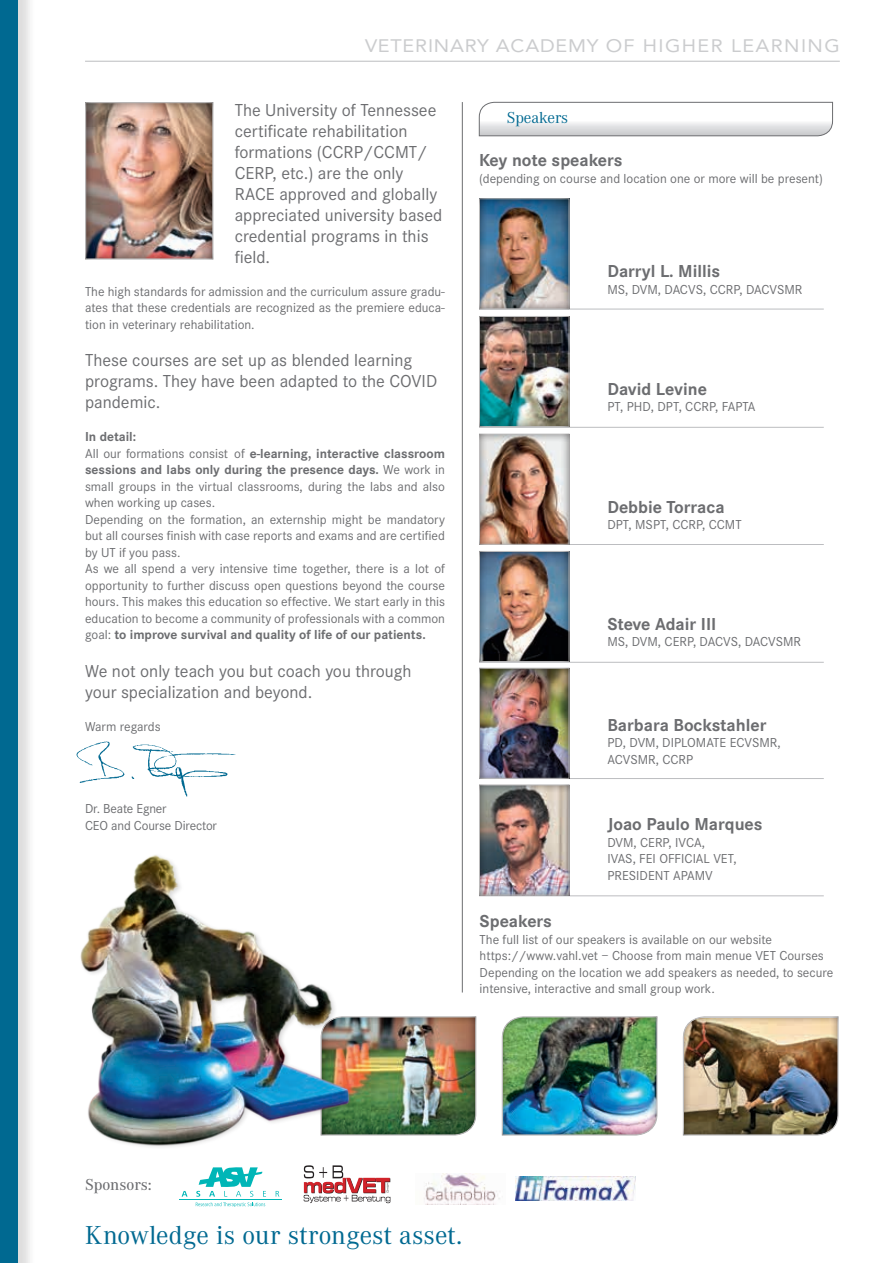
<style>
.page{position:relative;width:893px;height:1263px;background:#fff}
.page>*{position:absolute;margin:0;border:0;box-sizing:border-box;transform-origin:0 0}
.t1{font:27px "Corporate A";color:#006991}
.t2{font:18px/21px "Corporate S";color:#6c6d70}
.t3{font:700 18px "Corporate S";color:#6c6d70}
.t4{font:18px "Avenir";letter-spacing:.04em;color:#cbccce;scale:1.1 1}
.t5{font:500 16.5px "Corporate A";color:#6c6d70}
.t6{font:16.5px "Corporate A";color:#006991}
.t7{font:13.5px/16.5px "Corporate S";color:#6c6d70}
.s1{font-weight:700}
</style>
<div class="page">
<div style="left:0;top:0;width:37px;height:1263px;background:#231f20;opacity:.15"></div>
<div style="left:0;top:0;width:18px;height:1263px;background:#006991"></div>
<hr style="left:85px;top:61px;width:755px;height:1px;background:#bcbdc0">
<hr style="left:479px;top:309px;width:345px;height:1px;background:#bcbdc0">
<hr style="left:479px;top:427px;width:345px;height:1px;background:#bcbdc0">
<hr style="left:479px;top:544px;width:345px;height:1px;background:#bcbdc0">
<hr style="left:479px;top:662px;width:345px;height:1px;background:#bcbdc0">
<hr style="left:479px;top:778px;width:345px;height:1px;background:#bcbdc0">
<hr style="left:479px;top:895px;width:345px;height:1px;background:#bcbdc0">
<div style="left:85px;top:101px;width:130px;height:159px;background:#231f20;opacity:.75"></div>
<img style="left:76px;top:741px;width:160px;height:56px">
<div style="left:478px;top:198px;width:93px;height:112px;background:#231f20;opacity:.75"></div>
<div style="left:478px;top:315px;width:93px;height:113px;background:#231f20;opacity:.75"></div>
<div style="left:478px;top:433px;width:93px;height:113px;background:#231f20;opacity:.75"></div>
<div style="left:478px;top:550px;width:93px;height:113px;background:#231f20;opacity:.75"></div>
<div style="left:478px;top:667px;width:93px;height:113px;background:#231f20;opacity:.75"></div>
<div style="left:478px;top:784px;width:93px;height:112px;background:#231f20;opacity:.75"></div>
<svg style="left:479px;top:102px;width:354px;height:34px"></svg>
<hr style="left:462px;top:102px;width:1px;height:890px;background:#6c6d70">
<svg style="left:516px;top:1200px;width:118px;height:1px"></svg>
<img style="left:516px;top:1176px;width:119px;height:24px">
<img style="left:424px;top:1174px;width:76px;height:30px">
<svg style="left:304px;top:1165px;width:86px;height:38px"></svg>
<svg style="left:182px;top:1191px;width:6px;height:5px"></svg>
<svg style="left:276px;top:1191px;width:3px;height:5px"></svg>
<svg style="left:196px;top:1167px;width:70px;height:39px"></svg>
<hr style="left:179px;top:1199px;width:103px;height:1px;background:#00b6b7">
<div style="left:320px;top:1015px;width:159px;height:122px;background:#231f20;opacity:.75"></div>
<div style="left:501px;top:1015px;width:159px;height:122px;background:#231f20;opacity:.75"></div>
<div style="left:682px;top:1015px;width:159px;height:122px;background:#231f20;opacity:.75"></div>
<img style="left:80px;top:855px;width:280px;height:292px">
<h2 class="t4" style="left:365px;top:35px;width:433px">VETERINARY ACADEMY OF HIGH ER LEARNING</h2>
<h2 class="t2" style="left:235px;top:99px;width:209px">The University of Tennessee certificate rehabilitation formations (CCRP/CCMT/<br>CERP, etc.) are the only<br>RACE approved and globally appreciated university based credential programs in this field.</h2>
<p class="t7" style="left:85px;top:283px;width:361px;text-align:justify">The high standards for admission and the curriculum assure gradu&shy;ates that these credentials are recognized as the premiere educa&shy;tion in veterinary rehabilitation.</p>
<h2 class="t2" style="left:85px;top:350px;width:354px">These courses are set up as blended learning programs. They have been adapted to the COVID pandemic.</h2>
<p class="t7" style="left:85px;top:429px;width:361px"><span class="s1">In detail:<br></span>All our formations consist of <span class="s1">e-learning, interactive classroom sessions and labs only during the presence days.</span> We work in small groups in the virtual classrooms, during the labs and also when working up cases.<br>Depending on the formation, an externship might be mandatory but all courses finish with case reports and exams and are certified by UT if you pass.<br>As we all spend a very intensive time together, there is a lot of opportunity to further discuss open questions beyond the course hours. This makes this education so effective. We start early in this education to become a community of professionals with a common goal: <span class="s1">to improve survival and quality of life of our patients.</span></p>
<h2 class="t2" style="left:85px;top:660px;width:328px">We not only teach you but coach you through your specialization and beyond.</h2>
<p class="t7" style="left:85px;top:718px;width:77px">Warm regards</p>
<p class="t7" style="left:85px;top:801px;width:133px">Dr. Beate Egner<br>CEO and Course Director</p>
<p class="t6" style="left:507px;top:109px;width:63px">Speakers</p>
<h2 class="t3" style="left:479px;top:150px;width:145px">Key note speakers</h2>
<p class="t7" style="left:479px;top:170px;width:345px">(depending on course and location one or more will be present)</p>
<h2 class="t3" style="left:607px;top:261px;width:114px">Darryl L. Millis</h2>
<p class="t7" style="left:607px;top:281px;width:197px">MS, DVM, DACVS, CCRP, DACVSMR</p>
<h2 class="t3" style="left:607px;top:379px;width:101px">David Levine</h2>
<p class="t7" style="left:607px;top:399px;width:150px">PT, Ph D, DPT, CCRP, FAPTA</p>
<h2 class="t3" style="left:607px;top:496px;width:119px">Debbie -Torraca</h2>
<p class="t7" style="left:607px;top:517px;width:136px">DPT, MSPT, CCRP, CCMT</p>
<h2 class="t3" style="left:607px;top:614px;width:110px">Steve Adair III</h2>
<p class="t7" style="left:607px;top:634px;width:195px">MS, DVM, CERP, DACVS, DACVSMR</p>
<h2 class="t3" style="left:607px;top:714px;width:161px">Barbara Bockstahler</h2>
<p class="t7" style="left:607px;top:735px;width:72px">PD, DVM, Diplomate</p>
<p class="t7" style="left:730px;top:735px;width:53px">ECVSMR,</p>
<p class="t7" style="left:607px;top:751px;width:87px">ACVSMR, CCRP</p>
<h2 class="t3" style="left:607px;top:814px;width:157px">Joao Paulo Marques</h2>
<p class="t7" style="left:607px;top:834px;width:99px">DVM, CERP, IVCA,<br>IVAS, FEI official</p>
<p class="t7" style="left:713px;top:851px;width:25px">vet,</p>
<p class="t7" style="left:607px;top:867px;width:15px">President</p>
<p class="t7" style="left:673px;top:867px;width:41px">APAMV</p>
<h2 class="t3" style="left:480px;top:911px;width:74px">Speakers</h2>
<p class="t7" style="left:480px;top:931px;width:355px">The full list of our speakers is available on our website https://www.vahl.vet – Choose from main menue VET Courses Depending on the location we add speakers as needed, to secure intensive, interactive and small group work.</p>
<p class="t5" style="left:85px;top:1175px;width:68px">Sponsors:</p>
<h1 class="t1" style="left:85px;top:1220px;width:379px">Knowledge is our strongest asset.</h1>
</div>
